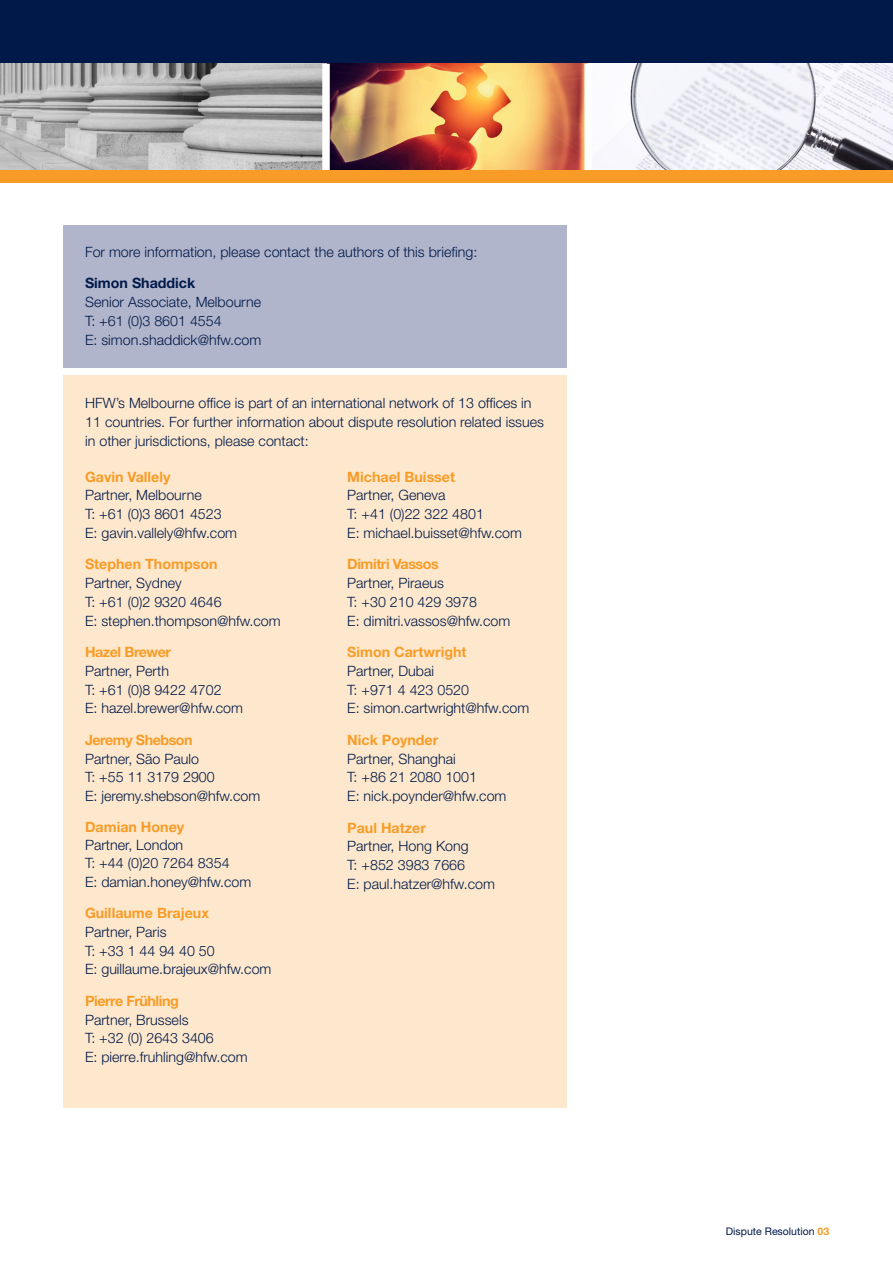
<style>
.page{position:relative;width:893px;height:1263px;background:#fff}
.page>*{position:absolute;margin:0;border:0;box-sizing:border-box;transform-origin:0 0}
.Sub_Head{font:300 14.25px/18.8px "Helvetica Neue LT Std";color:#001948}
.Body_Copy{font:300 14.25px/18.8px "Helvetica Neue LT Std";color:#001948}
.BRIEFING_-_Contact_D{font:300 14.25px "Helvetica Neue LT Std";color:#001948}
.BRIEFING_-_Contact_N{font:700 14.25px "Helvetica Neue LT Std";color:#001948}
.BRIEFING_-_Footer__P{font:10.5px "Helvetica Neue LT Std";color:#001948}
.s1{font-weight:700;color:#f89c27}
</style>
<div class="page">
<div style="left:0;top:0;width:893px;height:170px;background:#001948"></div>
<img style="left:330px;top:64px;width:254px;height:106px">
<svg style="left:592px;top:64px;width:301px;height:106px;background:#e4e4ea"></svg>
<div style="left:584px;top:64px;width:8px;height:106px;background:#fff"></div>
<svg style="left:0;top:64px;width:322px;height:106px;background:#aeaeae"></svg>
<div style="left:322px;top:64px;width:8px;height:106px;background:#fff"></div>
<div style="left:0;top:170px;width:893px;height:13px;background:#f89c27"></div>
<div style="left:64px;top:375px;width:503px;height:733px;background:#fee8cd"></div>
<div style="left:64px;top:225px;width:503px;height:143px;background:#b1b5cb"></div>
<p class="Body_Copy" style="left:85px;top:243px;width:394px">For more information, please contact the authors of this briefing:</p>
<p class="BRIEFING_-_Contact_N" style="left:85px;top:274px;width:112px">Simon Shaddick</p>
<p class="BRIEFING_-_Contact_D" style="left:85px;top:293px;width:178px">Senior Associate, Melbourne</p>
<p class="BRIEFING_-_Contact_D" style="left:85px;top:312px;width:138px">T: +61 (0)3 8601 4554</p>
<p class="BRIEFING_-_Contact_D" style="left:85px;top:331px;width:178px">E: simon.shaddick@hfw.com</p>
<p class="Body_Copy" style="left:85px;top:394px;width:460px">HFW’s Melbourne office is part of an international network of 13 offices in<br>11 countries. For further information about dispute resolution related issues in other jurisdictions, please contact:</p>
<p class="Sub_Head" style="left:85px;top:467px;width:154px"><span class="s1">Gavin Vallely<br></span>Partner, Melbourne<br>T: +61 (0)3 8601 4523<br>E: gavin.vallely@hfw.com</p>
<p class="Sub_Head" style="left:85px;top:554px;width:197px"><span class="s1">Stephen Thompson<br></span>Partner, Sydney<br>T: +61 (0)2 9320 4646<br>E: stephen.thompson@hfw.com</p>
<p class="Sub_Head" style="left:85px;top:642px;width:159px"><span class="s1">Hazel Brewer<br></span>Partner, Perth<br>T: +61 (0)8 9422 4702<br>E: hazel.brewer@hfw.com</p>
<p class="Sub_Head" style="left:85px;top:730px;width:177px"><span class="s1">Jeremy Shebson<br></span>Partner, São Paulo<br>T: +55 11 3179 2900<br>E: jeremy.shebson@hfw.com</p>
<p class="Sub_Head" style="left:85px;top:817px;width:168px;line-height:18.3px"><span class="s1">Damian Honey<br></span>Partner, London<br>T: +44 (0)20 7264 8354<br>E: damian.honey@hfw.com</p>
<p class="Sub_Head" style="left:85px;top:903px;width:188px"><span class="s1">Guillaume Brajeux<br></span>Partner, Paris<br>T: +33 1 44 94 40 50<br>E: guillaume.brajeux@hfw.com</p>
<p class="Sub_Head" style="left:85px;top:991px;width:164px"><span class="s1">Pierre Frühling<br></span>Partner, Brussels<br>T: +32 (0) 2643 3406<br>E: pierre.fruhling@hfw.com</p>
<p class="Sub_Head" style="left:347px;top:467px;width:176px"><span class="s1">Michael Buisset<br></span>Partner, Geneva<br>T: +41 (0)22 322 4801<br>E: michael.buisset@hfw.com</p>
<p class="Sub_Head" style="left:347px;top:554px;width:165px"><span class="s1">Dimitri Vassos<br></span>Partner, Piraeus<br>T: +30 210 429 3978<br>E: dimitri.vassos@hfw.com</p>
<p class="Sub_Head" style="left:347px;top:642px;width:183px"><span class="s1">Simon Cartwright<br></span>Partner, Dubai<br>T: +971 4 423 0520<br>E: simon.cartwright@hfw.com</p>
<p class="Sub_Head" style="left:347px;top:730px;width:161px"><span class="s1">Nick Poynder<br></span>Partner, Shanghai<br>T: +86 21 2080 1001<br>E: nick.poynder@hfw.com</p>
<p class="Sub_Head" style="left:347px;top:818px;width:149px"><span class="s1">Paul Hatzer<br></span>Partner, Hong Kong<br>T: +852 3983 7666<br>E: paul.hatzer@hfw.com</p>
<p class="BRIEFING_-_Footer__P" style="left:726px;top:1225px;width:105px">Dispute Resolution <span class="s1">03</span></p>
</div>
